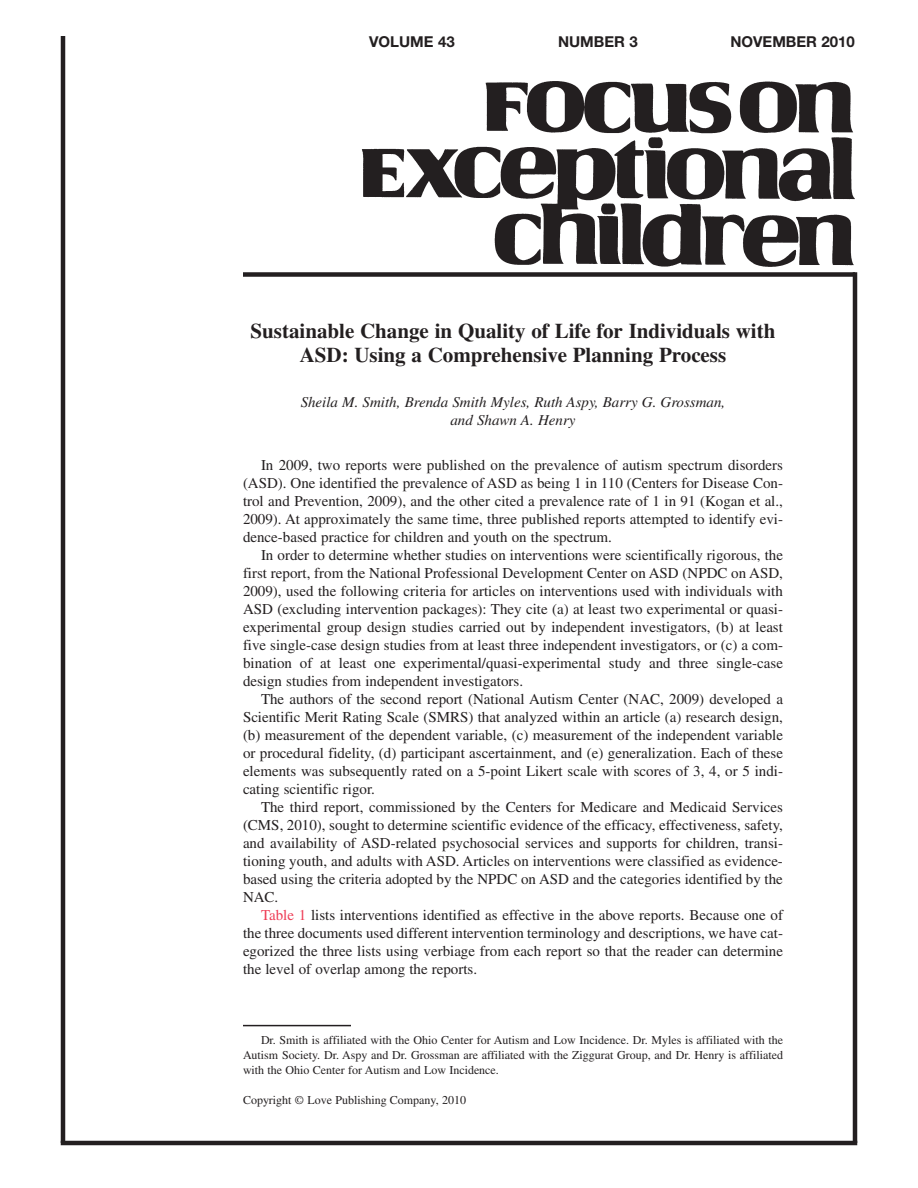
<style>
.page{position:relative;width:918px;height:1188px;background:#fff}
.page>*{position:absolute;margin:0;border:0;box-sizing:border-box;transform-origin:0 0}
.t1{font:700 21px/24px "Times";color:#231f20;text-align:center}
.t2{font:15px/18px "Times";color:#231f20;text-align:justify}
.t3{font:italic 15px/18px "Times";color:#231f20;text-align:center}
.t4{font:700 15px "Helvetica Neue";color:#231f20}
.t5{font:12px/15px "Times";color:#231f20;text-align:justify}
.s1{color:#ee3d56}
</style>
<div class="page">
<img style="left:361px;top:81px;width:494px;height:186px">
<hr style="left:61px;top:36px;width:4px;height:1107px;background:#231f20">
<hr style="left:853px;top:272px;width:4px;height:871px;background:#231f20">
<div style="left:243px;top:272px;width:612px;height:5px;background:#231f20"></div>
<hr style="left:61px;top:1141px;width:796px;height:4px;background:#231f20">
<hr style="left:243px;top:1025px;width:108px;height:1px;background:#231f20">
<p class="t4" style="left:369px;top:36px;width:87px">VOLUME 43</p>
<p class="t4" style="left:558px;top:36px;width:81px">NUMBER 3</p>
<p class="t4" style="left:730px;top:36px;width:126px">NOVEMBER 2010</p>
<h1 class="t1" style="left:251px;top:321px;width:526px">Sustainable Change in Quality of Life for Individuals with<br>ASD: Using a Comprehensive Planning Process</h1>
<p class="t3" style="left:301px;top:395px;width:426px">Sheila M. Smith, Brenda Smith Myles, Ruth Aspy, Barry G. Grossman, and Shawn A. Henry</p>
<p class="t2" style="left:243px;top:458px;width:542px;text-indent:18px">In 2009, two reports were published on the prevalence of autism spectrum disorders (ASD). One identified the prevalence of ASD as being 1 in 110 (Centers for Disease Con&shy;trol and Prevention, 2009), and the other cited a prevalence rate of 1 in 91 (Kogan et al., 2009). At approximately the same time, three published reports attempted to identify evi&shy;dence-based practice for children and youth on the spectrum.</p>
<p class="t2" style="left:243px;top:548px;width:542px;text-indent:18px">In order to determine whether studies on interventions were scientifically rigorous, the first report, from the National Professional Development Center on ASD (NPDC on ASD, 2009), used the following criteria for articles on interventions used with individuals with ASD (excluding intervention packages): They cite (a) at least two experimental or quasi&shy;experimental group design studies carried out by independent investigators, (b) at least five single-case design studies from at least three independent investigators, or (c) a com&shy;bination of at least one experimental/quasi-experimental study and three single-case design studies from independent investigators.</p>
<p class="t2" style="left:243px;top:692px;width:542px;text-indent:18px">The authors of the second report (National Autism Center (NAC, 2009) developed a Scientific Merit Rating Scale (SMRS) that analyzed within an article (a) research design, (b) measurement of the dependent variable, (c) measurement of the independent variable or procedural fidelity, (d) participant ascertainment, and (e) generalization. Each of these elements was subsequently rated on a 5-point Likert scale with scores of 3, 4, or 5 indi&shy;cating scientific rigor.</p>
<p class="t2" style="left:243px;top:800px;width:542px;text-indent:18px">The third report, commissioned by the Centers for Medicare and Medicaid Services (CMS, 2010), sought to determine scientific evidence of the efficacy, effectiveness, safety, and availability of ASD-related psychosocial services and supports for children, transi&shy;tioning youth, and adults with ASD. Articles on interventions were classified as evidence&shy;based using the criteria adopted by the NPDC on ASD and the categories identified by the NAC.</p>
<p class="t2" style="left:243px;top:908px;width:542px;text-indent:18px"><span class="s1">Table 1</span> lists interventions identified as effective in the above reports. Because one of the three documents used different intervention terminology and descriptions, we have cat&shy;egorized the three lists using verbiage from each report so that the reader can determine the level of overlap among the reports.</p>
<p class="t5" style="left:243px;top:1034px;width:542px;text-indent:18px">Dr. Smith is affiliated with the Ohio Center for Autism and Low Incidence. Dr. Myles is affiliated with the Autism Society. Dr. Aspy and Dr. Grossman are affiliated with the Ziggurat Group, and Dr. Henry is affiliated with the Ohio Center for Autism and Low Incidence.</p>
<p class="t5" style="left:243px;top:1094px;width:225px">Copyright © Love Publishing Company, 2010</p>
</div>
